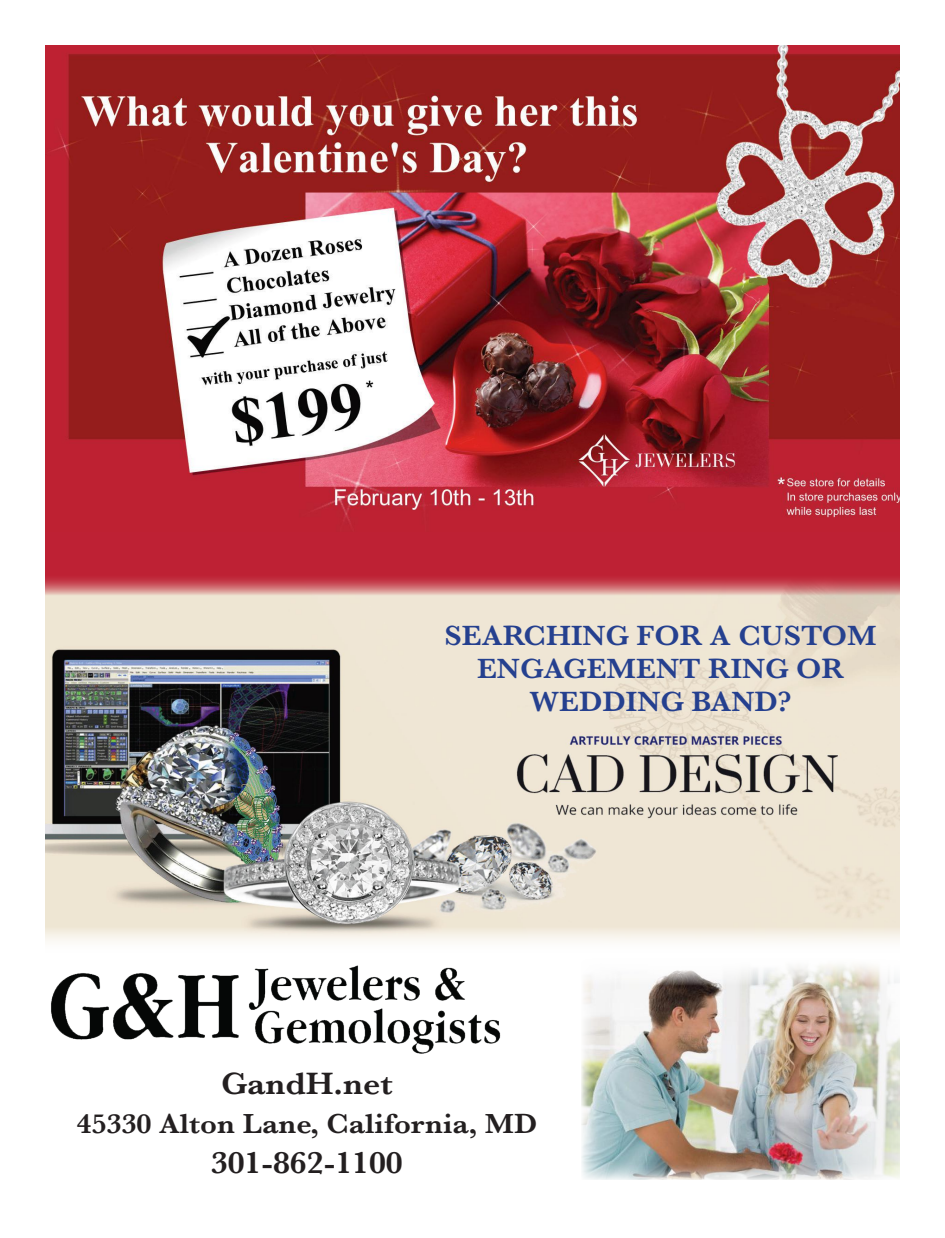
<style>
.page{position:relative;width:945px;height:1238px;background:#fff}
.page>*{position:absolute;margin:0;border:0;box-sizing:border-box;transform-origin:0 0}
.t1{font:600 32.12px "Baskerville";color:#231f20;scale:1.05 1}
.t2{font:600 28.88px/33.4px "Baskerville";color:#25408f;text-align:center;scale:1.05 1}
.t3{font:600 28.62px "Baskerville";color:#231f20;scale:1.05 1}
</style>
<div class="page">
<img style="left:581px;top:965px;width:319px;height:214px">
<img style="left:45px;top:45px;width:855px;height:488px">
<div style="left:45px;top:533px;width:855px;height:64px;background:#be2134"></div>
<img style="left:51px;top:965px;width:450px;height:89px">
<img style="left:45px;top:578px;width:855px;height:363px">
<p class="t2" style="left:444px;top:618px;width:413px">SEARCHING FOR A CUSTOM<br>ENGAGEMENT RING OR<br>WEDDING BAND?</p>
<p class="t1" style="left:221px;top:1060px;width:165px">GandH.net</p>
<p class="t3" style="left:76px;top:1103px;width:441px">45330 Alton Lane, California, MD</p>
<p class="t1" style="left:211px;top:1140px;width:184px">301-862-1100</p>
</div>
